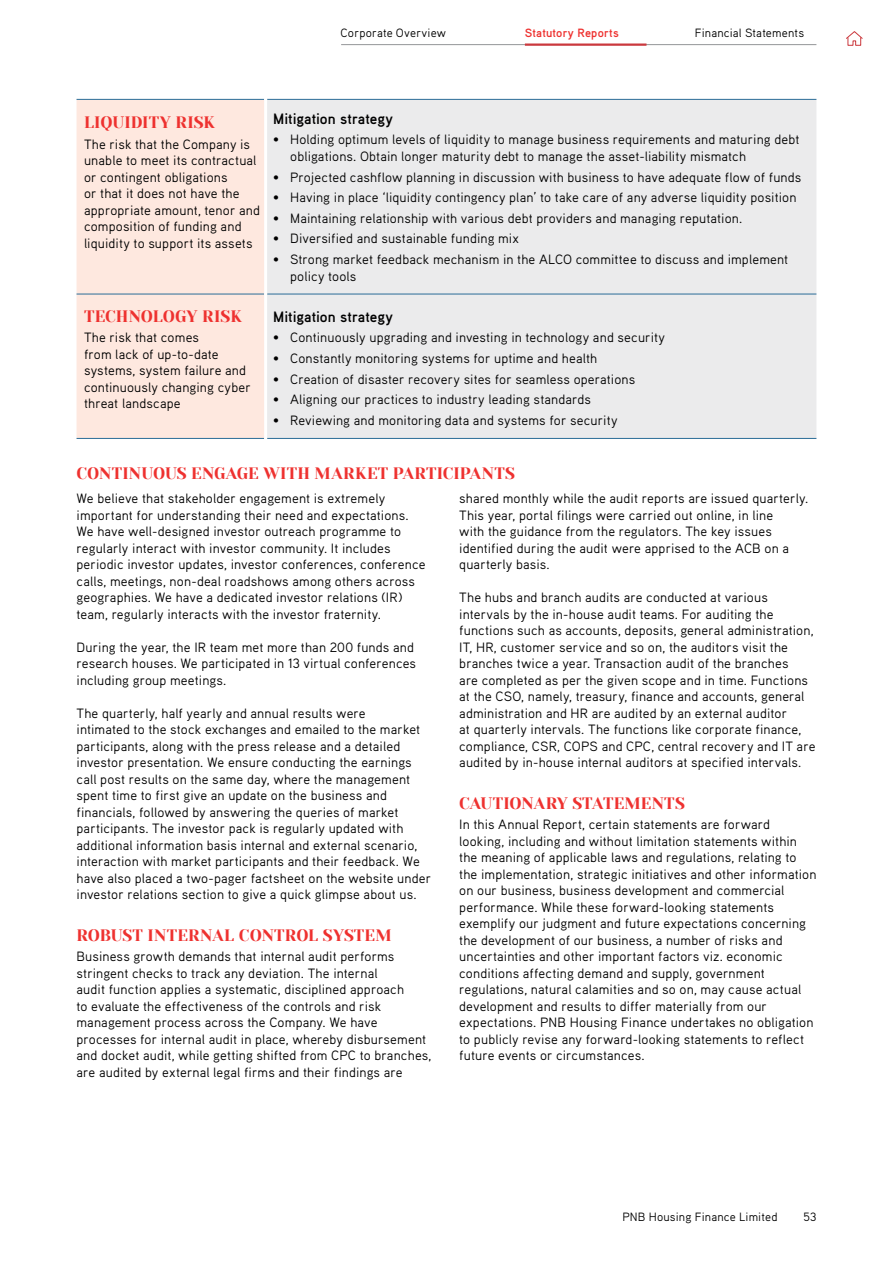
<style>
.page{position:relative;width:893px;height:1263px;background:#fff}
.page>*{position:absolute;margin:0;border:0;box-sizing:border-box;transform-origin:0 0}
.t1{font:16.5px "Yeseva One";letter-spacing:.005em;color:#ee312f}
.t2{font:700 15px "Aaux Pro";color:#000}
.t3{font:13.5px/16.5px "Aaux Pro";letter-spacing:.01em;color:#000}
.t4{font:12px "Aaux Pro";letter-spacing:.01em;color:#000}
.t5{font:700 12px "Aaux Pro";letter-spacing:.015em;color:#ee312f}
</style>
<div class="page">
<div style="left:77px;top:100px;width:187px;height:338px;background:#fee8df"></div>
<div style="left:267px;top:100px;width:549px;height:338px;background:#ebebec"></div>
<hr style="left:77px;top:99px;width:187px;height:1px;background:#2a6c97">
<hr style="left:267px;top:99px;width:549px;height:1px;background:#2a6c97">
<hr style="left:77px;top:294px;width:187px;height:1px;background:#2a6c97">
<hr style="left:267px;top:294px;width:549px;height:1px;background:#2a6c97">
<hr style="left:77px;top:438px;width:187px;height:1px;background:#2a6c97">
<hr style="left:267px;top:438px;width:549px;height:1px;background:#2a6c97">
<hr style="left:341px;top:44px;width:475px;height:1px;background:#939598">
<hr style="left:525px;top:44px;width:121px;height:2px;background:#cb393e">
<svg style="left:846px;top:31px;width:17px;height:15px"></svg>
<p class="t4" style="left:341px;top:26px;width:107px">Corporate Overview</p>
<p class="t5" style="left:525px;top:26px;width:95px">Statutory Reports</p>
<p class="t4" style="left:695px;top:26px;width:111px">Financial Statements</p>
<p class="t1" style="left:84px;top:110px;width:132px">LIQUIDITY RISK</p>
<p class="t3" style="left:84px;top:135px;width:177px">The risk that the Company is unable to meet its contractual or contingent obligations<br>or that it does not have the appropriate amount, tenor and composition of funding and liquidity to support its assets</p>
<p class="t1" style="left:84px;top:304px;width:159px">TECHNOLOGY RISK</p>
<p class="t3" style="left:84px;top:329px;width:168px">The risk that comes<br>from lack of up-to-date systems, system failure and continuously changing cyber threat landscape</p>
<p class="t2" style="left:273px;top:109px;width:121px">Mitigation strategy</p>
<p class="t3" style="left:290px;top:131px;width:511px;text-indent:-17px">• Holding optimum levels of liquidity to manage business requirements and maturing debt obligations. Obtain longer maturity debt to manage the asset-liability mismatch</p>
<p class="t3" style="left:273px;top:168px;width:530px">• Projected cashflow planning in discussion with business to have adequate flow of funds</p>
<p class="t3" style="left:273px;top:189px;width:525px">• Having in place ‘liquidity contingency plan’ to take care of any adverse liquidity position</p>
<p class="t3" style="left:273px;top:209px;width:471px">• Maintaining relationship with various debt providers and managing reputation.</p>
<p class="t3" style="left:273px;top:230px;width:247px">• Diversified and sustainable funding mix</p>
<p class="t3" style="left:290px;top:251px;width:500px;text-indent:-17px">• Strong market feedback mechanism in the ALCO committee to discuss and implement policy tools</p>
<p class="t2" style="left:273px;top:307px;width:121px">Mitigation strategy</p>
<p class="t3" style="left:273px;top:329px;width:393px">• Continuously upgrading and investing in technology and security</p>
<p class="t3" style="left:273px;top:350px;width:326px">• Constantly monitoring systems for uptime and health</p>
<p class="t3" style="left:273px;top:370px;width:364px">• Creation of disaster recovery sites for seamless operations</p>
<p class="t3" style="left:273px;top:391px;width:319px">• Aligning our practices to industry leading standards</p>
<p class="t3" style="left:273px;top:412px;width:346px">• Reviewing and monitoring data and systems for security</p>
<p class="t1" style="left:77px;top:461px;width:440px">CONTINUOUS ENGAGE WITH MARKET PARTICIPANTS</p>
<p class="t3" style="left:77px;top:490px;width:351px">We believe that stakeholder engagement is extremely important for understanding their need and expectations.<br>We have well-designed investor outreach programme to regularly interact with investor community. It includes periodic investor updates, investor conferences, conference calls, meetings, non-deal roadshows among others across geographies. We have a dedicated investor relations (IR) team, regularly interacts with the investor fraternity.</p>
<p class="t3" style="left:77px;top:638px;width:341px">During the year, the IR team met more than 200 funds and research houses. We participated in 13 virtual conferences including group meetings.</p>
<p class="t3" style="left:77px;top:704px;width:356px">The quarterly, half yearly and annual results were<br>intimated to the stock exchanges and emailed to the market participants, along with the press release and a detailed investor presentation. We ensure conducting the earnings call post results on the same day, where the management spent time to first give an update on the business and financials, followed by answering the queries of market participants. The investor pack is regularly updated with additional information basis internal and external scenario, interaction with market participants and their feedback. We have also placed a two-pager factsheet on the website under investor relations section to give a quick glimpse about us.</p>
<p class="t1" style="left:77px;top:923px;width:317px">ROBUST INTERNAL CONTROL SYSTEM</p>
<p class="t3" style="left:77px;top:948px;width:356px">Business growth demands that internal audit performs stringent checks to track any deviation. The internal<br>audit function applies a systematic, disciplined approach<br>to evaluate the effectiveness of the controls and risk management process across the Company. We have processes for internal audit in place, whereby disbursement and docket audit, while getting shifted from CPC to branches, are audited by external legal firms and their findings are</p>
<p class="t3" style="left:459px;top:490px;width:351px">shared monthly while the audit reports are issued quarterly.<br>This year, portal filings were carried out online, in line<br>with the guidance from the regulators. The key issues identified during the audit were apprised to the ACB on a quarterly basis.</p>
<p class="t3" style="left:459px;top:589px;width:358px">The hubs and branch audits are conducted at various intervals by the in-house audit teams. For auditing the functions such as accounts, deposits, general administration, IT, HR, customer service and so on, the auditors visit the branches twice a year. Transaction audit of the branches<br>are completed as per the given scope and in time. Functions at the CSO, namely, treasury, finance and accounts, general administration and HR are audited by an external auditor<br>at quarterly intervals. The functions like corporate finance, compliance, CSR, COPS and CPC, central recovery and IT are audited by in-house internal auditors at specified intervals.</p>
<p class="t1" style="left:459px;top:791px;width:227px">CAUTIONARY STATEMENTS</p>
<p class="t3" style="left:459px;top:816px;width:359px">In this Annual Report, certain statements are forward looking, including and without limitation statements within the meaning of applicable laws and regulations, relating to the implementation, strategic initiatives and other information on our business, business development and commercial performance. While these forward-looking statements exemplify our judgment and future expectations concerning the development of our business, a number of risks and uncertainties and other important factors viz. economic conditions affecting demand and supply, government regulations, natural calamities and so on, may cause actual development and results to differ materially from our expectations. PNB Housing Finance undertakes no obligation to publicly revise any forward-looking statements to reflect future events or circumstances.</p>
<p class="t4" style="left:622px;top:1209px;width:157px">PNB Housing Finance Limited</p>
<p class="t4" style="left:803px;top:1209px;width:14px">53</p>
</div>
